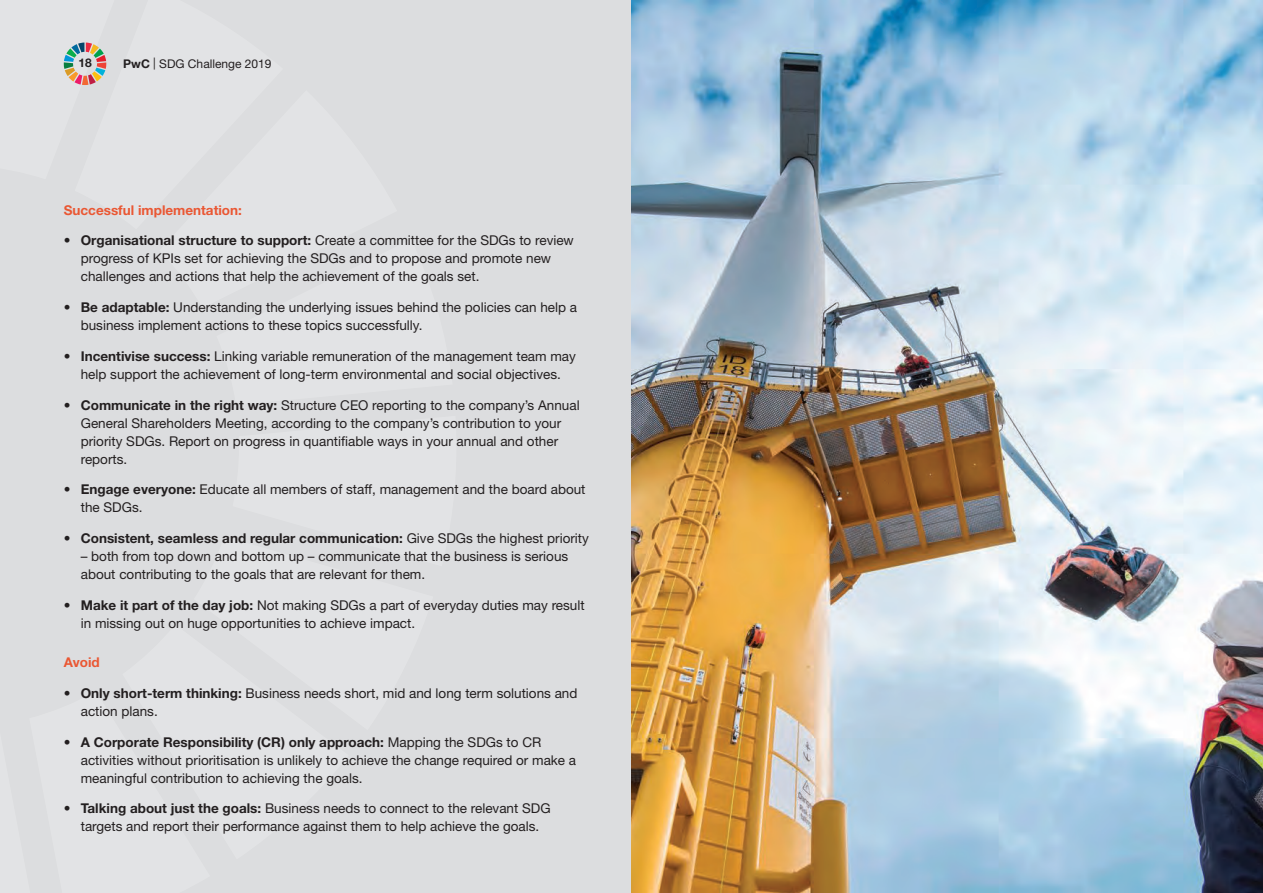
<style>
.page{position:relative;width:1263px;height:893px;background:#fff}
.page>*{position:absolute;margin:0;border:0;box-sizing:border-box;transform-origin:0 0}
.t1{font:13.5px/18px "Helvetica Neue";color:#231f20}
.t2{font:700 13.5px "Helvetica Neue";color:#231f20}
.t3{font:700 13.5px "Helvetica Neue";color:#ea5733}
.t4{font:12px "Helvetica Neue";color:#231f20}
.t5{font:700 12px "Helvetica Neue";color:#231f20}
.s1{font-weight:700}
.s2{font-weight:400}
</style>
<div class="page">
<div style="left:0;top:0;width:653px;height:893px;background:#dcdddf"></div>
<img style="left:631px;top:0;width:632px;height:893px">
<svg style="left:63px;top:42px;width:44px;height:43px"></svg>
<p class="t5" style="left:78px;top:55px;width:15px">18</p>
<p class="t4" style="left:123px;top:57px;width:150px"><span class="s1">PwC</span> | SDG Challenge 2019</p>
<p class="t3" style="left:64px;top:201px;width:180px">Successful implementation:</p>
<p class="t1" style="left:81px;top:231px;width:495px;text-indent:-17px">• <span class="s1">Organisational structure to support:</span> Create a committee for the SDGs to review progress of KPIs set for achieving the SDGs and to propose and promote new challenges and actions that help the achievement of the goals set.</p>
<p class="t1" style="left:81px;top:298px;width:498px;text-indent:-17px">• <span class="s1">Be adaptable:</span> Understanding the underlying issues behind the policies can help a business implement actions to these topics successfully.</p>
<p class="t1" style="left:64px;top:347px;width:514px;text-align:center">• <span class="s1">Incentivise success:</span> Linking variable remuneration of the management team may help support the achievement of long-term environmental and social objectives.</p>
<p class="t1" style="left:81px;top:396px;width:500px;text-indent:-17px">• <span class="s1">Communicate in the right way:</span> Structure CEO reporting to the company’s Annual General Shareholders Meeting, according to the company’s contribution to your priority SDGs. Report on progress in quantifiable ways in your annual and other reports.</p>
<p class="t1" style="left:81px;top:480px;width:506px;text-indent:-17px">• <span class="s1">Engage everyone:</span> Educate all members of staff, management and the board about the SDGs.</p>
<p class="t2" style="left:64px;top:530px;width:527px"><span class="s2">•</span> Consistent, seamless and regular communication: <span class="s2">Give SDGs the highest priority</span></p>
<p class="t1" style="left:81px;top:547px;width:489px">– both from top down and bottom up – communicate that the business is serious about contributing to the goals that are relevant for them.</p>
<p class="t1" style="left:81px;top:596px;width:505px;text-indent:-17px">• <span class="s1">Make it part of the day job:</span> Not making SDGs a part of everyday duties may result in missing out on huge opportunities to achieve impact.</p>
<p class="t3" style="left:64px;top:654px;width:38px">Avoid</p>
<p class="t1" style="left:81px;top:684px;width:498px;text-indent:-17px">• <span class="s1">Only short-term thinking:</span> Business needs short, mid and long term solutions and action plans.</p>
<p class="t1" style="left:81px;top:733px;width:497px;text-indent:-17px">• <span class="s1">A Corporate Responsibility (CR) only approach:</span> Mapping the SDGs to CR activities without prioritisation is unlikely to achieve the change required or make a meaningful contribution to achieving the goals.</p>
<p class="t1" style="left:64px;top:799px;width:488px;text-align:center">• <span class="s1">Talking about just the goals:</span> Business needs to connect to the relevant SDG targets and report their performance against them to help achieve the goals.</p>
</div>
